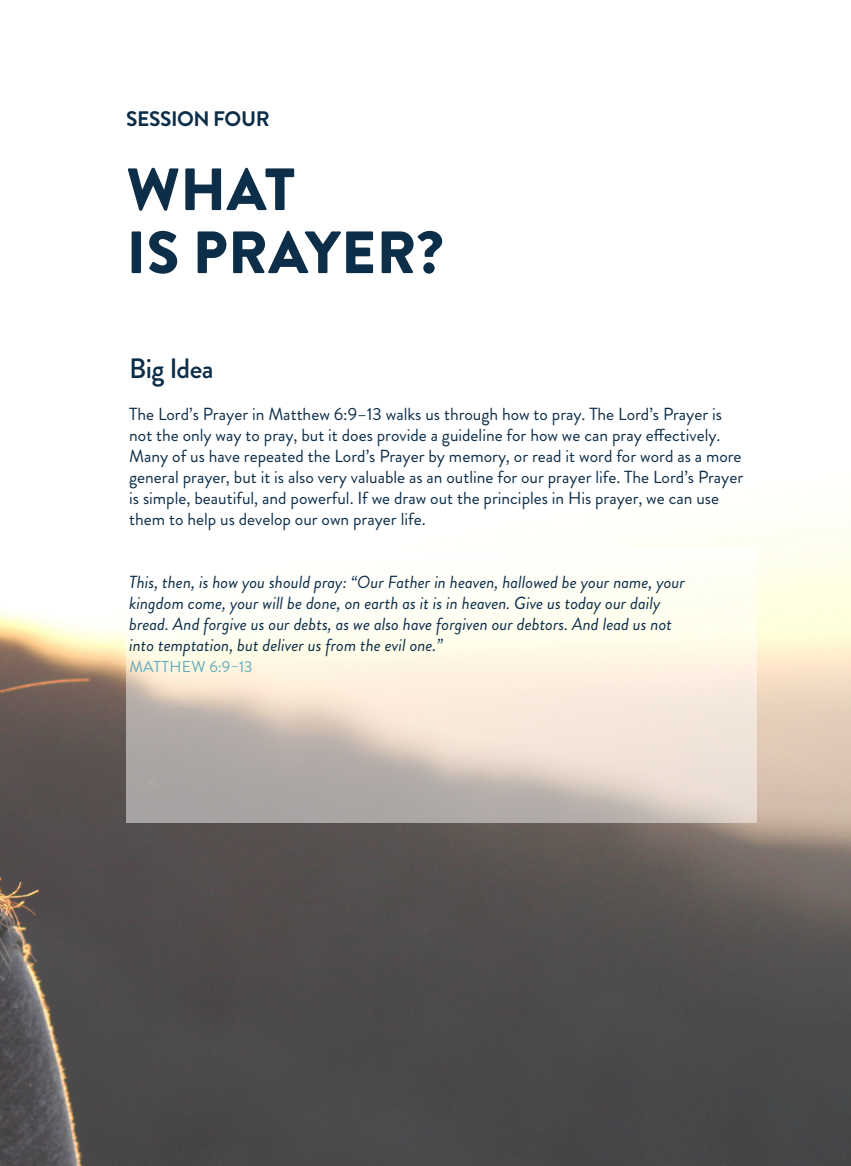
<style>
.page{position:relative;width:851px;height:1166px;background:#fff}
.page>*{position:absolute;margin:0;border:0;box-sizing:border-box;transform-origin:0 0}
.Heading_1{font:900 59.5px/63px "Brandon Grotesque";letter-spacing:.01em;color:#0d2e49}
.Heading_2{font:500 28px "Brandon Grotesque";letter-spacing:-.02em;color:#0d2e49}
.Chapter_Number{font:700 21px "Brandon Grotesque";letter-spacing:-.02em;color:#0d2e49}
.Body_Text{font:17.5px/21px "Brandon Grotesque";color:#0d2e49}
.Scripture{font:italic 17.5px/21px "Brandon Grotesque";color:#0d2e49}
.Scripture-2{font:15.75px "Brandon Grotesque";letter-spacing:.02em;color:#61a9bc}
</style>
<div class="page">
<img style="left:0;top:518px;width:850px;height:648px">
<svg style="left:126px;top:549px;width:630px;height:274px"></svg>
<p class="Chapter_Number" style="left:126px;top:104px;width:145px">SESSION FOUR</p>
<p class="Heading_1" style="left:126px;top:159px;width:318px">WHAT<br>IS PRAYER?</p>
<p class="Heading_2" style="left:129px;top:349px;width:86px">Big Idea</p>
<p class="Body_Text" style="left:129px;top:404px;width:615px">The Lord’s Prayer in Matthew 6:9–13 walks us through how to pray. The Lord’s Prayer is not the only way to pray, but it does provide a guideline for how we can pray effectively.<br>Many of us have repeated the Lord’s Prayer by memory, or read it word for word as a more general prayer, but it is also very valuable as an outline for our prayer life. The Lord’s Prayer is simple, beautiful, and powerful. If we draw out the principles in His prayer, we can use them to help us develop our own prayer life.</p>
<p class="Scripture" style="left:129px;top:572px;width:557px">This, then, is how you should pray: “Our Father in heaven, hallowed be your name, your kingdom come, your will be done, on earth as it is in heaven. Give us today our daily bread. And forgive us our debts, as we also have forgiven our debtors. And lead us not into temptation, but deliver us from the evil one.”</p>
<p class="Scripture-2" style="left:129px;top:656px;width:125px">MATTHEW 6:9–13</p>
</div>
